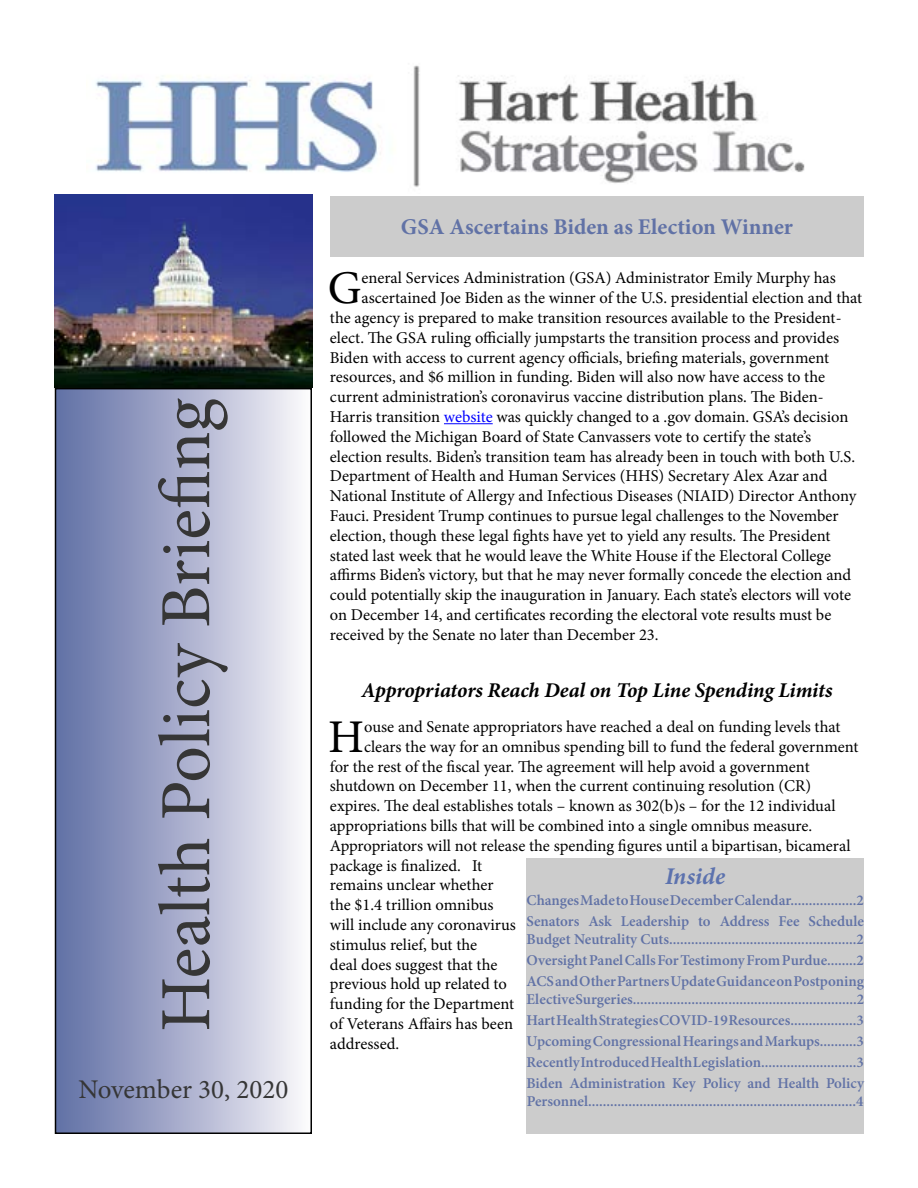
<style>
.page{position:relative;width:918px;height:1188px;background:#fff}
.page>*{position:absolute;margin:0;border:0;box-sizing:border-box;transform-origin:0 0}
.t1{font:72px "Minion Pro";color:#363636}
.t2{font:46.95px "Minion Pro";color:#000}
.t3{font:27px "Minion Pro";color:#363636}
.t4{font:italic 700 24px "Minion Pro";letter-spacing:.005em;color:#5c72ae}
.t5{font:700 22.5px "Minion Pro";color:#6172a6}
.t6{font:italic 700 21px "Minion Pro";letter-spacing:-.005em;color:#000}
.t7{font:16.5px "Minion Pro";color:#000}
.t8{font:600 15px/21px "Minion Pro";color:#6172a6;text-align:justify}
.s1{color:#00f}
</style>
<div class="page">
<div style="left:56px;top:389px;width:255px;height:744px;background:linear-gradient(to right,#5e6da4,#faf8fb)"></div>
<div style="left:55px;top:388px;width:257px;height:746px;border:2px solid #000"></div>
<div style="left:526px;top:859px;width:338px;height:275px;background:#ccc"></div>
<img style="left:95px;top:65px;width:710px;height:122px">
<div style="left:330px;top:196px;width:534px;height:60px;background:#ccc"></div>
<img style="left:54px;top:194px;width:258px;height:194px">
<hr style="left:444px;top:423px;width:49px;height:1px;background:#00f">
<h1 class="t1" style="left:138px;top:1032px;width:635px;rotate:-90deg">Health Policy Briefing</h1>
<h3 class="t3" style="left:78px;top:1071px;width:211px">November 30, 2020</h3>
<h3 class="t5" style="left:401px;top:211px;width:394px">GSA Ascertains Biden as Election Winner</h3>
<h2 class="t2" style="left:328px;top:257px;width:35px">G</h2>
<p class="t7" style="left:362px;top:267px;width:476px">eneral Services Administration (GSA) Administrator Emily Murphy has</p>
<p class="t7" style="left:362px;top:287px;width:502px">ascertained Joe Biden as the winner of the U.S. presidential election and that</p>
<p class="t7" style="left:330px;top:307px;width:513px">the agency is prepared to make transition resources available to the President-</p>
<p class="t7" style="left:330px;top:327px;width:511px">elect. The GSA ruling officially jumpstarts the transition process and provides</p>
<p class="t7" style="left:330px;top:346px;width:501px">Biden with access to current agency officials, briefing materials, government</p>
<p class="t7" style="left:330px;top:366px;width:497px">resources, and $6 million in funding. Biden will also now have access to the</p>
<p class="t7" style="left:330px;top:386px;width:495px">current administration’s coronavirus vaccine distribution plans. The Biden-</p>
<p class="t7" style="left:330px;top:406px;width:520px">Harris transition <span class="s1">website</span> was quickly changed to a .gov domain. GSA’s decision</p>
<p class="t7" style="left:330px;top:426px;width:483px">followed the Michigan Board of State Canvassers vote to certify the state’s</p>
<p class="t7" style="left:330px;top:445px;width:527px">election results. Biden’s transition team has already been in touch with both U.S.</p>
<p class="t7" style="left:330px;top:465px;width:499px">Department of Health and Human Services (HHS) Secretary Alex Azar and</p>
<p class="t7" style="left:330px;top:485px;width:528px">National Institute of Allergy and Infectious Diseases (NIAID) Director Anthony</p>
<p class="t7" style="left:330px;top:505px;width:510px">Fauci. President Trump continues to pursue legal challenges to the November</p>
<p class="t7" style="left:330px;top:525px;width:502px">election, though these legal fights have yet to yield any results. The President</p>
<p class="t7" style="left:330px;top:544px;width:503px">stated last week that he would leave the White House if the Electoral College</p>
<p class="t7" style="left:330px;top:564px;width:523px">affirms Biden’s victory, but that he may never formally concede the election and</p>
<p class="t7" style="left:330px;top:584px;width:523px">could potentially skip the inauguration in January. Each state’s electors will vote</p>
<p class="t7" style="left:330px;top:604px;width:503px">on December 14, and certificates recording the electoral vote results must be</p>
<p class="t7" style="left:330px;top:624px;width:330px">received by the Senate no later than December 23.</p>
<p class="t6" style="left:362px;top:678px;width:472px">Appropriators Reach Deal on Top Line Spending Limits</p>
<h2 class="t2" style="left:328px;top:705px;width:37px">H</h2>
<p class="t7" style="left:364px;top:716px;width:478px">ouse and Senate appropriators have reached a deal on funding levels that</p>
<p class="t7" style="left:364px;top:735px;width:496px">clears the way for an omnibus spending bill to fund the federal government</p>
<p class="t7" style="left:330px;top:755px;width:481px">for the rest of the fiscal year. The agreement will help avoid a government</p>
<p class="t7" style="left:330px;top:775px;width:483px">shutdown on December 11, when the current continuing resolution (CR)</p>
<p class="t7" style="left:330px;top:795px;width:507px">expires. The deal establishes totals – known as 302(b)s – for the 12 individual</p>
<p class="t7" style="left:330px;top:815px;width:484px">appropriations bills that will be combined into a single omnibus measure.</p>
<p class="t7" style="left:330px;top:834px;width:522px">Appropriators will not release the spending figures until a bipartisan, bicameral</p>
<p class="t7" style="left:330px;top:854px;width:154px">package is finalized. It</p>
<p class="t7" style="left:330px;top:874px;width:165px">remains unclear whether</p>
<p class="t7" style="left:330px;top:894px;width:165px">the $1.4 trillion omnibus</p>
<p class="t7" style="left:330px;top:914px;width:187px">will include any coronavirus</p>
<p class="t7" style="left:330px;top:933px;width:149px">stimulus relief, but the</p>
<p class="t7" style="left:330px;top:953px;width:169px">deal does suggest that the</p>
<p class="t7" style="left:330px;top:973px;width:178px">previous hold up related to</p>
<p class="t7" style="left:330px;top:993px;width:186px">funding for the Department</p>
<p class="t7" style="left:330px;top:1013px;width:185px">of Veterans Affairs has been</p>
<p class="t7" style="left:330px;top:1032px;width:71px">addressed.</p>
<h3 class="t4" style="left:665px;top:861px;width:61px">Inside</h3>
<p class="t8" style="left:526px;top:890px;width:339px">Changes Made to House December Calendar..................2<br>Senators Ask Leadership to Address Fee Schedule</p>
<p class="t8" style="left:526px;top:929px;width:339px">Budget Neutrality Cuts...................................................2<br>Oversight Panel Calls For Testimony From Purdue........2<br>ACS and Other Partners Update Guidance on Postponing</p>
<p class="t8" style="left:526px;top:989px;width:339px">Elective Surgeries.............................................................2<br>Hart Health Strategies COVID-19 Resources..................3<br>Upcoming Congressional Hearings and Markups..........3<br>Recently Introduced Health Legislation..........................3<br>Biden Administration Key Policy and Health Policy</p>
<p class="t8" style="left:527px;top:1091px;width:338px">Personnel.........................................................................4</p>
</div>
